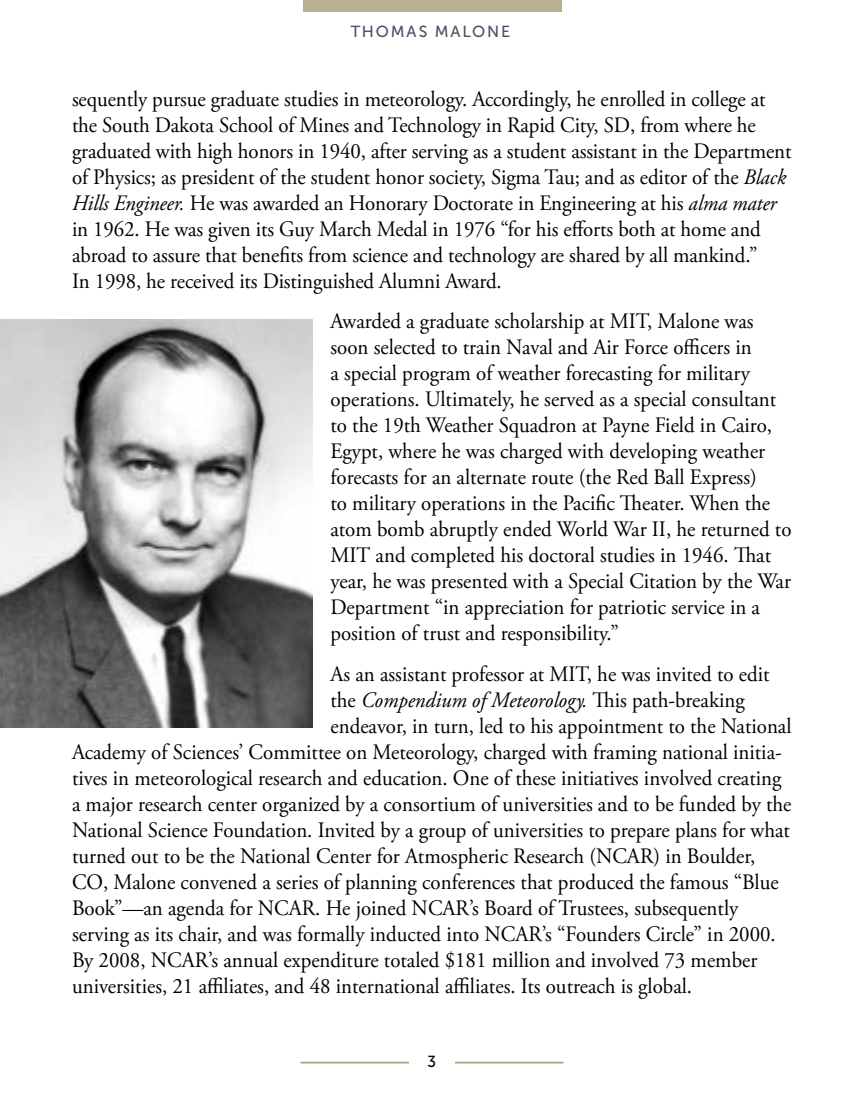
<style>
.page{position:relative;width:864px;height:1098px;background:#fff}
.page>*{position:absolute;margin:0;border:0;box-sizing:border-box;transform-origin:0 0}
.t1{font:22px/26px "Adobe Garamond Pro";color:#000001;scale:.95 1}
.t2{font:italic 22px "Adobe Garamond Pro";color:#000001;scale:.95 1}
.t3{font:16px "Museo Sans 500";letter-spacing:.115em;color:#584a65}
.t4{font:16px "Museo Sans 500";color:#000001;scale:.95 1}
.s1{font-style:italic}
.s2{font-style:normal}
</style>
<div class="page">
<hr style="left:301px;top:1062px;width:262px;height:1px;background:#a09569">
<hr style="left:301px;top:1063px;width:262px;height:1px;background:#a09569">
<div style="left:409px;top:1055px;width:45px;height:27px;background:#fff"></div>
<div style="left:303px;top:0;width:258px;height:12px;background:#b9b08f"></div>
<img style="left:0;top:319px;width:312px;height:409px">
<p class="t3" style="left:351px;top:23px;width:161px">THOMAS MALONE</p>
<p class="t1" style="left:72px;top:87px;width:759px">sequently pursue graduate studies in meteorology. Accordingly, he enrolled in college at the South Dakota School of Mines and Technology in Rapid City, SD, from where he graduated with high honors in 1940, after serving as a student assistant in the Department of Physics; as president of the student honor society, Sigma Tau; and as editor of the <span class="s1">Black Hills Engineer.</span> He was awarded an Honorary Doctorate in Engineering at his <span class="s1">alma mater </span>in 1962. He was given its Guy March Medal in 1976 “for his efforts both at home and abroad to assure that benefits from science and technology are shared by all mankind.”<br>In 1998, he received its Distinguished Alumni Award.</p>
<p class="t1" style="left:330px;top:309px;width:487px">Awarded a graduate scholarship at MIT, Malone was soon selected to train Naval and Air Force officers in<br>a special program of weather forecasting for military operations. Ultimately, he served as a special consultant to the 19th Weather Squadron at Payne Field in Cairo, Egypt, where he was charged with developing weather forecasts for an alternate route (the Red Ball Express)<br>to military operations in the Pacific Theater. When the atom bomb abruptly ended World War II, he returned to MIT and completed his doctoral studies in 1946. That year, he was presented with a Special Citation by the War Department “in appreciation for patriotic service in a position of trust and responsibility.”</p>
<p class="t1" style="left:330px;top:662px;width:464px">As an assistant professor at MIT, he was invited to edit</p>
<p class="t2" style="left:330px;top:687px;width:438px"><span class="s2">the</span> Compendium of Meteorology. <span class="s2">This path-breaking</span></p>
<p class="t1" style="left:330px;top:714px;width:487px">endeavor, in turn, led to his appointment to the National</p>
<p class="t1" style="left:72px;top:740px;width:749px">Academy of Sciences’ Committee on Meteorology, charged with framing national initia-</p>
<p class="t1" style="left:72px;top:766px;width:748px">tives in meteorological research and education. One of these initiatives involved creating</p>
<p class="t1" style="left:72px;top:792px;width:759px">a major research center organized by a consortium of universities and to be funded by the</p>
<p class="t1" style="left:72px;top:818px;width:757px">National Science Foundation. Invited by a group of universities to prepare plans for what</p>
<p class="t1" style="left:72px;top:844px;width:721px">turned out to be the National Center for Atmospheric Research (NCAR) in Boulder,</p>
<p class="t1" style="left:72px;top:870px;width:745px">CO, Malone convened a series of planning conferences that produced the famous “Blue</p>
<p class="t1" style="left:72px;top:896px;width:703px">Book”—an agenda for NCAR. He joined NCAR’s Board of Trustees, subsequently</p>
<p class="t1" style="left:72px;top:922px;width:742px">serving as its chair, and was formally inducted into NCAR’s “Founders Circle” in 2000.</p>
<p class="t1" style="left:72px;top:948px;width:723px">By 2008, NCAR’s annual expenditure totaled $181 million and involved 73 member</p>
<p class="t1" style="left:72px;top:974px;width:654px">universities, 21 affiliates, and 48 international affiliates. Its outreach is global.</p>
<p class="t4" style="left:427px;top:1052px;width:11px">3</p>
</div>
